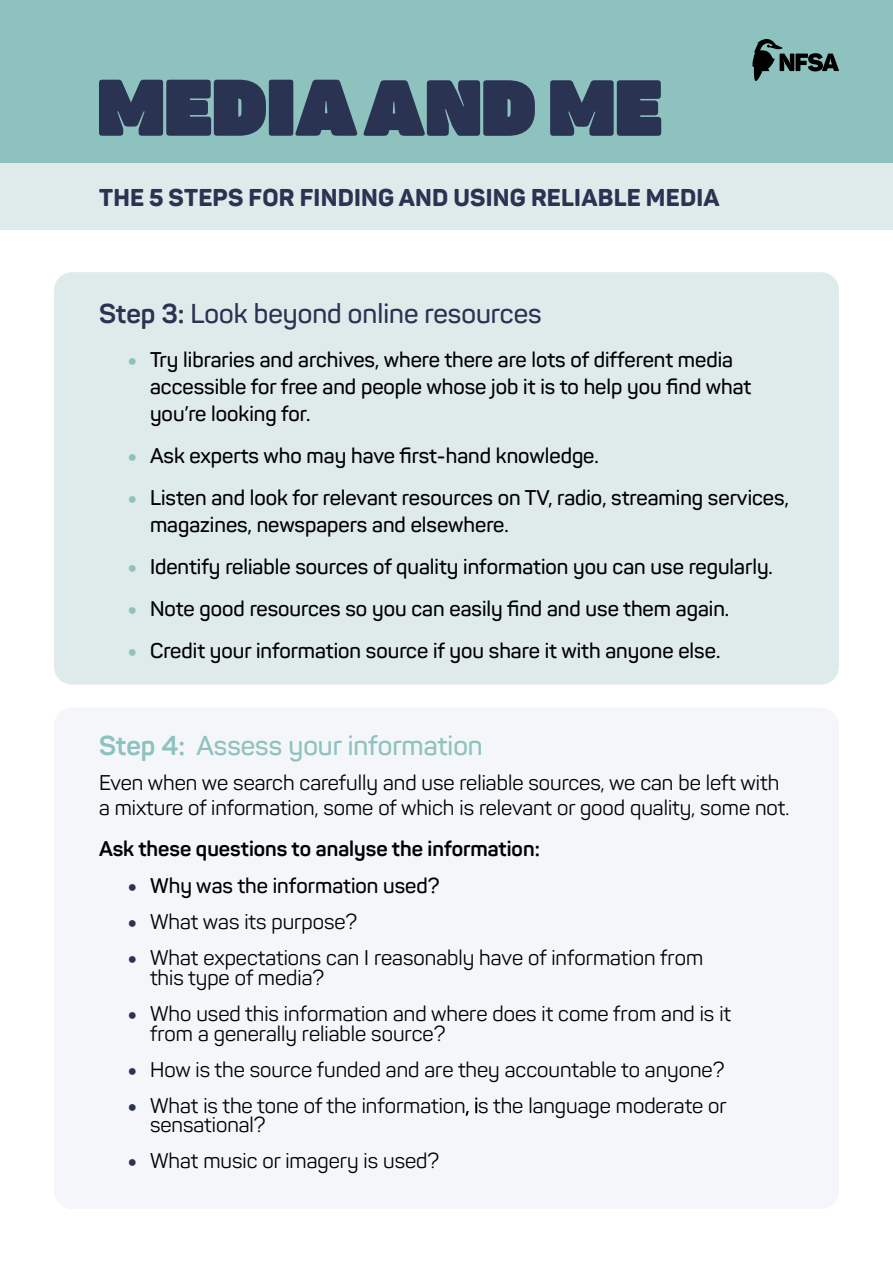
<style>
.page{position:relative;width:893px;height:1263px;background:#fff}
.page>*{position:absolute;margin:0;border:0;box-sizing:border-box;transform-origin:0 0}
.t1{font:600 27px "Panton";color:#2b3353}
.t2{font:600 27px "Panton";color:#8ec2bf}
.t3{font:800 24px "Panton";letter-spacing:.01em;color:#2b3353}
.t4{font:600 21px/27px "Panton";color:#000}
.t5{font:21px/19.6px "Panton";color:#000}
.t6{font:700 21px "Panton";color:#000}
.s1{font-weight:700}
.s2{font-weight:900;color:#8ec2bf}
.s3{font-weight:900;color:#2b3353}
.s4{font-weight:300}
</style>
<div class="page">
<div style="left:54px;top:272px;width:785px;height:413px;background:#dfebeb;border-radius:18px"></div>
<div style="left:54px;top:708px;width:785px;height:501px;background:#f4f6fa;border-radius:18px"></div>
<div style="left:0;top:0;width:893px;height:229px;background:#dfebeb"></div>
<div style="left:0;top:0;width:893px;height:162px;background:#8ec2bf"></div>
<svg style="left:99px;top:80px;width:562px;height:56px"></svg>
<svg style="left:752px;top:39px;width:87px;height:42px"></svg>
<p class="t3" style="left:99px;top:183px;width:622px">THE 5 STEPS FOR FINDING AND USING RELIABLE MEDIA</p>
<p class="t1" style="left:99px;top:297px;width:444px"><span class="s1">Step 3:</span> Look beyond online resources</p>
<p class="t4" style="left:150px;top:346px;width:603px;text-indent:-21px"><span class="s2">•</span> Try libraries and archives, where there are lots of different media accessible for free and people whose job it is to help you find what you’re looking for.</p>
<p class="t4" style="left:129px;top:442px;width:472px"><span class="s2">•</span> Ask experts who may have first-hand knowledge.</p>
<p class="t4" style="left:150px;top:484px;width:640px;text-indent:-21px"><span class="s2">•</span> Listen and look for relevant resources on TV, radio, streaming services, magazines, newspapers and elsewhere.</p>
<p class="t4" style="left:129px;top:553px;width:646px"><span class="s2">•</span> Identify reliable sources of quality information you can use regularly.</p>
<p class="t4" style="left:129px;top:595px;width:602px"><span class="s2">•</span> Note good resources so you can easily find and use them again.</p>
<p class="t4" style="left:129px;top:637px;width:593px"><span class="s2">•</span> Credit your information source if you share it with anyone else.</p>
<p class="t2" style="left:99px;top:729px;width:385px"><span class="s1">Step 4:</span> Assess your information</p>
<p class="t5" style="left:99px;top:769px;width:692px;line-height:25.2px">Even when we search carefully and use reliable sources, we can be left with a mixture of information, some of which is relevant or good quality, some not.</p>
<p class="t6" style="left:99px;top:836px;width:442px">Ask these questions to analyse the information:</p>
<p class="t4" style="left:129px;top:872px;width:312px"><span class="s3">•</span> Why was the information used?</p>
<p class="t5" style="left:129px;top:912px;width:230px"><span class="s3">•</span> What was its purpose?</p>
<p class="t5" style="left:150px;top:948px;width:555px;text-indent:-21px"><span class="s3">•</span> What expectations can I reasonably have of information from this type of media?</p>
<p class="t5" style="left:150px;top:1004px;width:583px;text-indent:-21px"><span class="s3">•</span> Who used this information and where does it come from and is it from a generally reliable source?</p>
<p class="t5" style="left:129px;top:1059px;width:597px"><span class="s3">•</span> How is the source funded and are they accountable to anyone?</p>
<p class="t5" style="left:150px;top:1095px;width:578px;text-indent:-21px"><span class="s3">•</span> What is the tone of the information<span class="s4">, i</span>s the language moderate or sensational?</p>
<p class="t5" style="left:129px;top:1151px;width:312px"><span class="s3">•</span> What music or imagery is used?</p>
</div>
